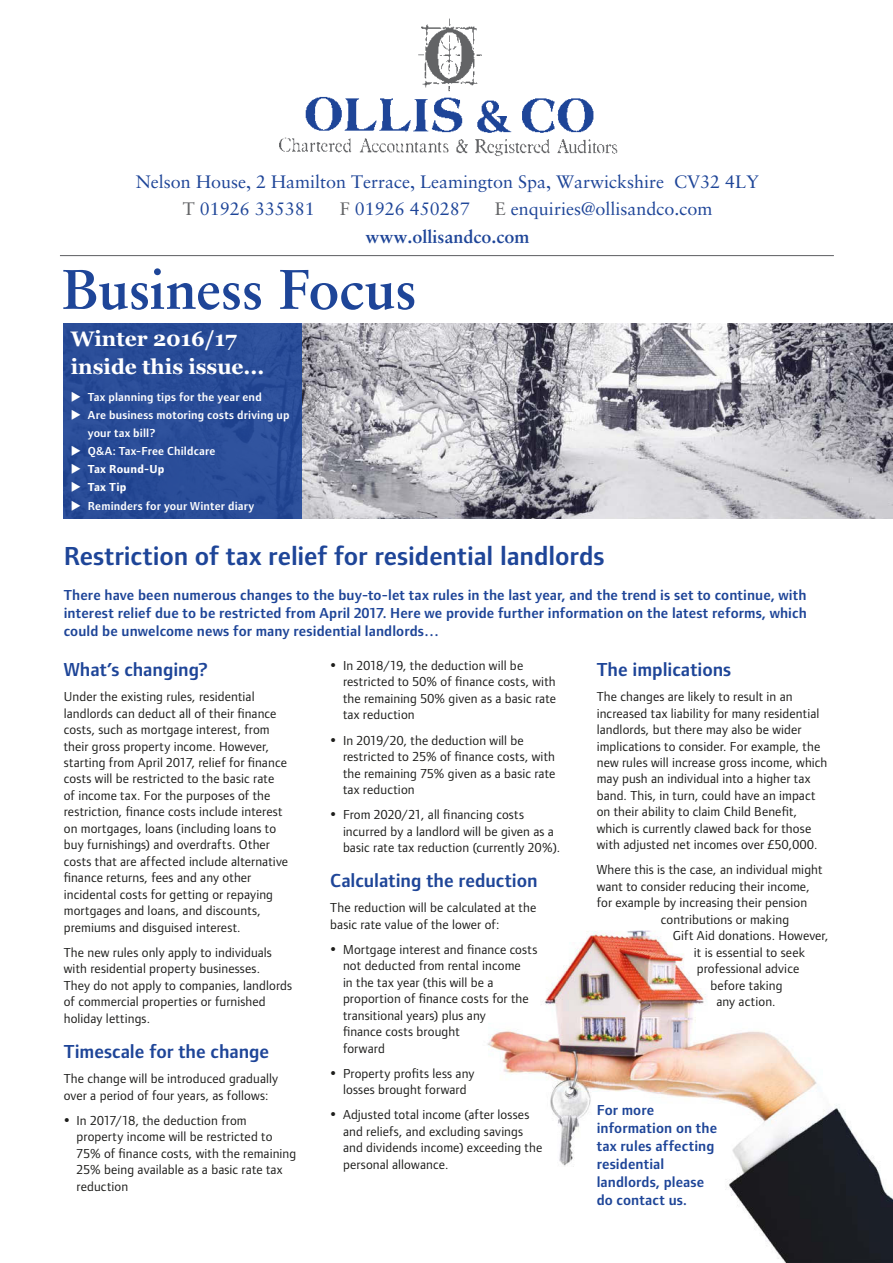
<style>
.page{position:relative;width:893px;height:1263px;background:#fff}
.page>*{position:absolute;margin:0;border:0;box-sizing:border-box;transform-origin:0 0}
.t1{font:700 55.95px "Sabon";letter-spacing:-.01em;color:#1e4598}
.t2{font:600 27px "Foundry Form Sans";letter-spacing:-.005em;color:#1e4598}
.t3{font:700 21px/28.7px "Georgia";color:#fff}
.t4{font:600 19.5px "Foundry Form Sans";color:#1e4598}
.t5{font:18px "Sabon";color:#1e4598}
.t6{font:700 18px "Sabon";color:#1e4598}
.t7{font:600 15px/18px "Foundry Form Sans";letter-spacing:.005em;color:#1e4598;text-align:justify}
.t8{font:13.5px/16.5px "Foundry Form Sans";letter-spacing:.01em;color:#1d1d1b}
.t9{font:600 12px/18.1px "Foundry Form Sans";letter-spacing:.015em;color:#fff}
.t10{font:700 12px "Foundry Form Sans";letter-spacing:.015em;color:#fff}
.s1{color:#636466}
</style>
<div class="page">
<img style="left:487px;top:930px;width:406px;height:333px">
<img style="left:302px;top:323px;width:591px;height:196px">
<div style="left:64px;top:323px;width:238px;height:196px;background:#2a4d98"></div>
<img style="left:305px;top:18px;width:289px;height:115px">
<img style="left:279px;top:137px;width:339px;height:19px">
<hr style="left:60px;top:255px;width:774px;height:1px;background:#6d6e71">
<p class="t5" style="left:136px;top:171px;width:625px">Nelson House, 2 Hamilton Terrace, Leamington Spa, Warwickshire CV32 4LY</p>
<p class="t5" style="left:183px;top:198px;width:134px"><span class="s1">T</span> 01926 335381</p>
<p class="t5" style="left:340px;top:198px;width:132px"><span class="s1">F</span> 01926 450287</p>
<p class="t5" style="left:495px;top:198px;width:219px"><span class="s1">E</span> enquiries@ollisandco.com</p>
<p class="t6" style="left:365px;top:225px;width:166px">www.ollisandco.com</p>
<p class="t1" style="left:62px;top:255px;width:356px">Business Focus</p>
<h3 class="t3" style="left:71px;top:324px;width:195px">Winter 2016/17 inside this issue...</h3>
<p class="t9" style="left:71px;top:388px;width:192px">◆ Tax planning tips for the year end</p>
<p class="t9" style="left:88px;top:406px;width:203px;text-indent:-17px">◆ Are business motoring costs driving up your tax bill?</p>
<p class="t9" style="left:71px;top:442px;width:146px">◆ Q&amp;A: Tax-Free Childcare</p>
<p class="t10" style="left:71px;top:463px;width:95px">◆ Tax Round-Up</p>
<p class="t10" style="left:71px;top:481px;width:57px">◆ Tax Tip</p>
<p class="t9" style="left:71px;top:496px;width:185px">◆ Reminders for your Winter diary</p>
<h2 class="t2" style="left:64px;top:541px;width:542px">Restriction of tax relief for residential landlords</h2>
<p class="t7" style="left:64px;top:586px;width:744px">There have been numerous changes to the buy-to-let tax rules in the last year, and the trend is set to continue, with interest relief due to be restricted from April 2017. Here we provide further information on the latest reforms, which could be unwelcome news for many residential landlords…</p>
<h3 class="t4" style="left:64px;top:658px;width:146px">What’s changing?</h3>
<p class="t8" style="left:64px;top:688px;width:226px">Under the existing rules, residential landlords can deduct all of their finance costs, such as mortgage interest, from their gross property income. However, starting from April 2017, relief for finance costs will be restricted to the basic rate of income tax. For the purposes of the restriction, finance costs include interest on mortgages, loans (including loans to buy furnishings) and overdrafts. Other costs that are affected include alternative finance returns, fees and any other incidental costs for getting or repaying mortgages and loans, and discounts, premiums and disguised interest.</p>
<p class="t8" style="left:64px;top:944px;width:230px">The new rules only apply to individuals with residential property businesses.<br>They do not apply to companies, landlords of commercial properties or furnished holiday lettings.</p>
<h3 class="t4" style="left:64px;top:1041px;width:207px">Timescale for the change</h3>
<p class="t8" style="left:64px;top:1070px;width:216px">The change will be introduced gradually over a period of four years, as follows:</p>
<p class="t8" style="left:77px;top:1112px;width:221px;text-indent:-13px">• In 2017/18, the deduction from property income will be restricted to<br>75% of finance costs, with the remaining<br>25% being available as a basic rate tax reduction</p>
<p class="t8" style="left:343px;top:657px;width:215px;text-indent:-13px">• In 2018/19, the deduction will be restricted to 50% of finance costs, with the remaining 50% given as a basic rate tax reduction</p>
<p class="t8" style="left:343px;top:732px;width:214px;text-indent:-13px">• In 2019/20, the deduction will be restricted to 25% of finance costs, with the remaining 75% given as a basic rate tax reduction</p>
<p class="t8" style="left:343px;top:806px;width:219px;text-indent:-13px">• From 2020/21, all financing costs incurred by a landlord will be given as a basic rate tax reduction (currently 20%).</p>
<h3 class="t4" style="left:330px;top:870px;width:209px">Calculating the reduction</h3>
<p class="t8" style="left:330px;top:899px;width:207px">The reduction will be calculated at the basic rate value of the lower of:</p>
<p class="t8" style="left:343px;top:941px;width:196px;text-indent:-13px">• Mortgage interest and finance costs not deducted from rental income<br>in the tax year (this will be a proportion of finance costs for the transitional years) plus any<br>finance costs brought<br>forward</p>
<p class="t8" style="left:330px;top:1065px;width:146px;text-align:center">• Property profits less any losses brought forward</p>
<p class="t8" style="left:343px;top:1106px;width:201px;text-indent:-13px">• Adjusted total income (after losses and reliefs, and excluding savings and dividends income) exceeding the personal allowance.</p>
<h3 class="t4" style="left:597px;top:658px;width:136px">The implications</h3>
<p class="t8" style="left:597px;top:688px;width:232px">The changes are likely to result in an increased tax liability for many residential landlords, but there may also be wider implications to consider. For example, the new rules will increase gross income, which may push an individual into a higher tax band. This, in turn, could have an impact on their ability to claim Child Benefit, which is currently clawed back for those with adjusted net incomes over £50,000.</p>
<p class="t8" style="left:597px;top:862px;width:227px">Where this is the case, an individual might</p>
<p class="t8" style="left:597px;top:878px;width:214px">want to consider reducing their income,</p>
<p class="t8" style="left:597px;top:895px;width:212px">for example by increasing their pension</p>
<p class="t8" style="left:661px;top:911px;width:130px">contributions or making</p>
<p class="t8" style="left:673px;top:928px;width:157px">Gift Aid donations. However,</p>
<p class="t8" style="left:694px;top:944px;width:113px">it is essential to seek</p>
<p class="t8" style="left:697px;top:960px;width:104px">professional advice</p>
<p class="t8" style="left:710px;top:977px;width:74px">before taking</p>
<p class="t8" style="left:716px;top:993px;width:61px">any action.</p>
<p class="t7" style="left:597px;top:1100px;width:122px;text-align:left">For more information on the tax rules affecting residential landlords, please do contact us.</p>
</div>
